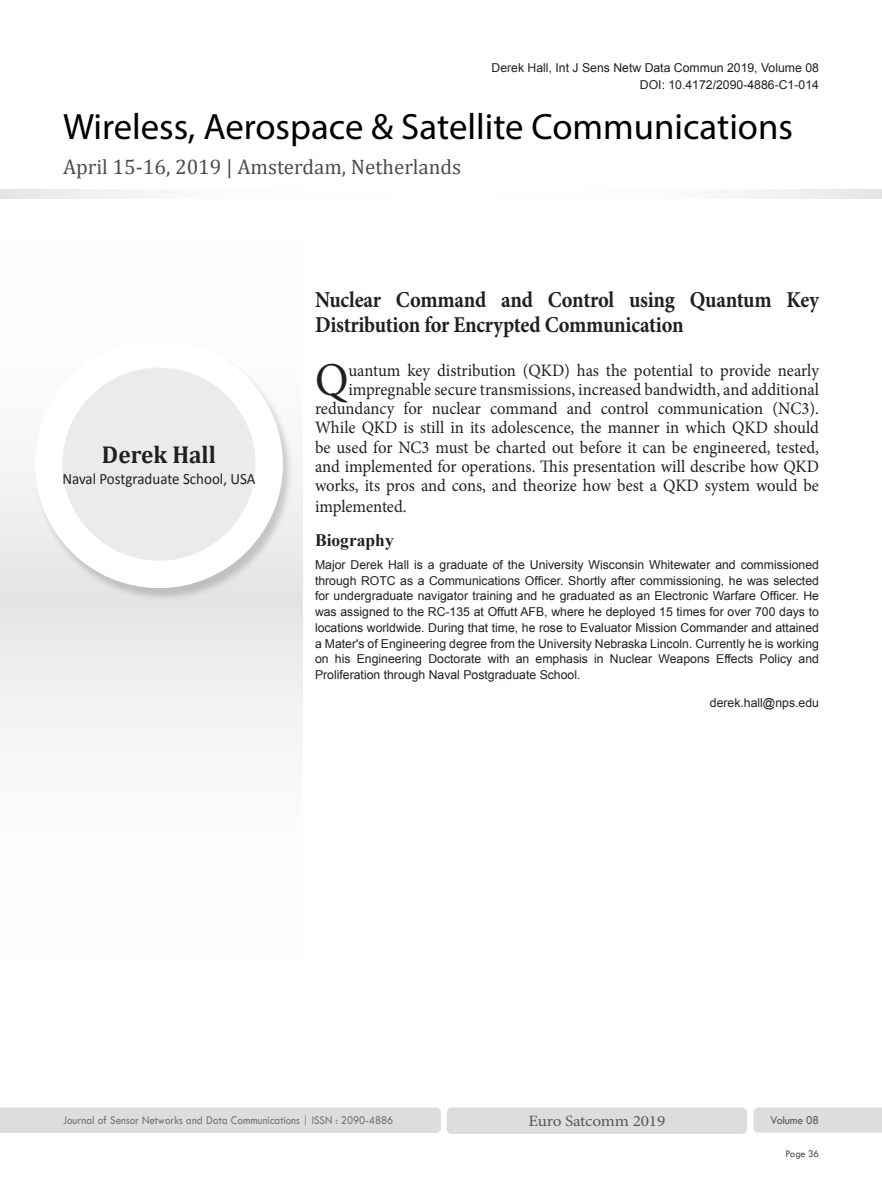
<style>
.page{position:relative;width:882px;height:1197px;background:#fff}
.page>*{position:absolute;margin:0;border:0;box-sizing:border-box;transform-origin:0 0}
.Bio_Heading{font:47.07px "Minion Pro";color:#231f20;scale:.95 1}
.t1{font:36.75px "Myriad Pro";color:#000}
.Name{font:700 24.5px "Cambria";color:#231f20;scale:.95 1}
.t2{font:700 22.75px/24.5px "Minion Pro";letter-spacing:-.01em;color:#231f20;scale:.9 1}
.t3{font:21px "Cambria";color:#4b4c4d}
.Bio_Heading-2{font:17.5px/19.2px "Minion Pro";letter-spacing:-.005em;color:#231f20;text-align:right;scale:.95 1}
.Bio_Heading-3{font:700 17.5px "Times New Roman";color:#231f20}
.Name-2{font:15.75px "Calibri";color:#231f20;scale:.95 1}
.t4{font:15.75px "Minion Pro";letter-spacing:-.01em;color:#57585a;scale:1.1 1}
.Biography{font:12.25px/15.8px "Arial";color:#231f20;text-align:justify}
.t5{font:12.25px "Tw Cen";color:#717275;scale:.9 1}
.t6{font:12.25px "Tw Cen";letter-spacing:-.01em;color:#57585a;scale:.95 1}
.t7{font:10.5px "Tw Cen";letter-spacing:-.02em;color:#4b4c4d;scale:.95 1}
</style>
<div class="page">
<svg style="left:0;top:189px;width:882px;height:9px"></svg>
<div style="left:0;top:597px;width:302px;height:393px;background:linear-gradient(to bottom,#e9eaeb,#fff)"></div>
<div style="left:0;top:205px;width:302px;height:392px;background:linear-gradient(to bottom,#fff,#e9eaeb)"></div>
<div style="left:0;top:1108px;width:441px;height:25px;background:#dcdddf"></div>
<div style="left:447px;top:1108px;width:300px;height:26px;background:#dcdddf;border-radius:5px"></div>
<div style="left:753px;top:1108px;width:129px;height:25px;background:#dcdddf"></div>
<div style="left:34px;top:341px;width:260px;height:260px;background:#231f20;opacity:.2"></div>
<div style="left:35px;top:340px;width:248px;height:248px;background:#fff;border-radius:50%"></div>
<div style="left:62px;top:368px;width:194px;height:193px;background:#eaebec;border-radius:50%"></div>
<p class="Biography" style="left:491px;top:60px;width:329px">Derek Hall, Int J Sens Netw Data Commun 2019, Volume 08</p>
<p class="Biography" style="left:640px;top:77px;width:181px">DOI: 10.4172/2090-4886-C1-014</p>
<h2 class="t1" style="left:63px;top:104px;width:732px">Wireless, Aerospace &amp; Satellite Communications</h2>
<h3 class="t3" style="left:63px;top:154px;width:400px">April 15-16, 2019 | Amsterdam, Netherlands</h3>
<p class="Name" style="left:102px;top:438px;width:122px">Derek Hall</p>
<p class="Name-2" style="left:62px;top:469px;width:205px">Naval Postgraduate School, USA</p>
<p class="t2" style="left:315px;top:287px;width:561px">Nuclear Command and Control using Quantum Key<br>Distribution for Encrypted Communication</p>
<p class="Bio_Heading" style="left:315px;top:348px;width:37px">Q</p>
<p class="Bio_Heading-2" style="left:315px;top:361px;width:532px">uantum key distribution (QKD) has the potential to provide nearly impregnable secure transmissions, increased bandwidth, and additional redundancy for nuclear command and control communication (NC3).<br>While QKD is still in its adolescence, the manner in which QKD should be used for NC3 must be charted out before it can be engineered, tested, and implemented for operations. This presentation will describe how QKD works, its pros and cons, and theorize how best a QKD system would be</p>
<p class="Bio_Heading-2" style="left:315px;top:497px;width:98px">implemented.</p>
<p class="Bio_Heading-3" style="left:315px;top:528px;width:80px">Biography</p>
<p class="Biography" style="left:315px;top:557px;width:506px">Major Derek Hall is a graduate of the University Wisconsin Whitewater and commissioned through ROTC as a Communications Officer. Shortly after commissioning, he was selected for undergraduate navigator training and he graduated as an Electronic Warfare Officer. He was assigned to the RC-135 at Offutt AFB, where he deployed 15 times for over 700 days to locations worldwide. During that time, he rose to Evaluator Mission Commander and attained a Mater's of Engineering degree from the University Nebraska Lincoln. Currently he is working on his Engineering Doctorate with an emphasis in Nuclear Weapons Effects Policy and Proliferation through Naval Postgraduate School.</p>
<p class="Biography" style="left:710px;top:695px;width:111px">derek.hall@nps.edu</p>
<p class="t5" style="left:63px;top:1113px;width:369px">Journal of Sensor Networks and Data Communications | ISSN : 2090-4886</p>
<p class="t4" style="left:528px;top:1110px;width:126px">Euro Satcomm 2019</p>
<p class="t6" style="left:771px;top:1113px;width:53px">Volume 08</p>
<p class="t7" style="left:786px;top:1147px;width:37px">Page 36</p>
</div>
